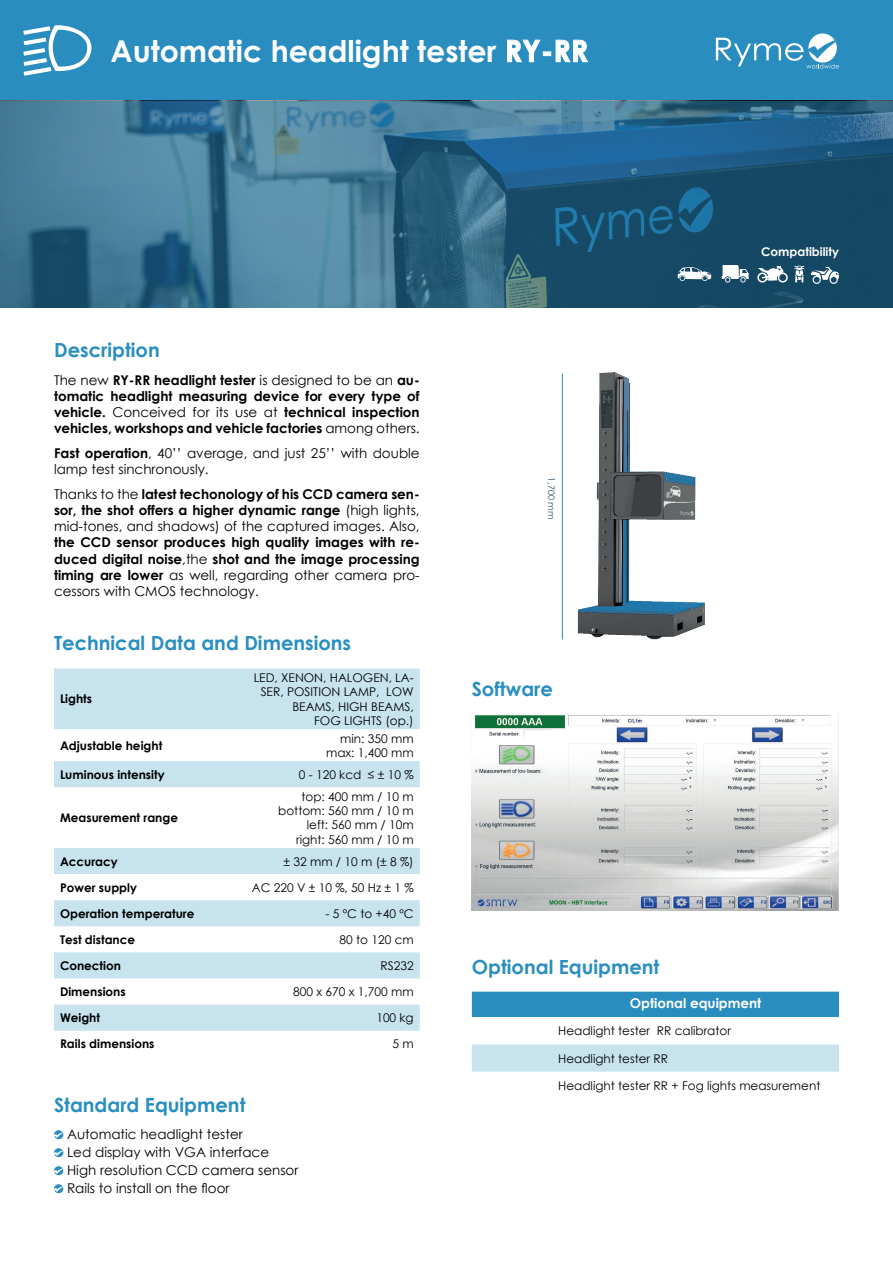
<style>
.page{position:relative;width:893px;height:1263px;background:#fff}
.page>*{position:absolute;margin:0;border:0;box-sizing:border-box;transform-origin:0 0}
.t1{font:700 30px "Century Gothic";color:#fff}
.t2{font:700 19.5px "Century Gothic";color:#298ec0}
.t3{font:700 13.5px/16.2px "Century Gothic";color:#000;text-align:justify}
.t4{font:13.5px/18px "Century Gothic";color:#000}
.t5{font:700 13.5px "Century Gothic";color:#fff}
.t6{font:12px/14.4px "Century Gothic";color:#000;text-align:right}
.t7{font:700 12px "Century Gothic";color:#000}
.t8{font:700 12px "Century Gothic";color:#fff}
.t9{font:9px "Century Gothic";color:#28556d}
.s1{font-weight:400}
.s2{font-weight:700}
</style>
<div class="page">
<div style="left:0;top:0;width:893px;height:101px;background:#2a8dbf"></div>
<svg style="left:716px;top:33px;width:123px;height:36px"></svg>
<svg style="left:0;top:101px;width:893px;height:207px;background:#326988"></svg>
<img style="left:561px;top:372px;width:144px;height:268px">
<svg style="left:722px;top:265px;width:27px;height:18px"></svg>
<svg style="left:757px;top:266px;width:31px;height:17px"></svg>
<svg style="left:794px;top:266px;width:10px;height:17px"></svg>
<svg style="left:678px;top:267px;width:33px;height:14px"></svg>
<svg style="left:811px;top:267px;width:28px;height:17px"></svg>
<svg style="left:23px;top:25px;width:69px;height:51px"></svg>
<svg style="left:54px;top:1130px;width:9px;height:9px"></svg>
<svg style="left:54px;top:1148px;width:9px;height:9px"></svg>
<svg style="left:54px;top:1166px;width:9px;height:9px"></svg>
<svg style="left:54px;top:1184px;width:9px;height:9px"></svg>
<svg style="left:54px;top:761px;width:366px;height:270px"></svg>
<svg style="left:472px;top:992px;width:367px;height:80px"></svg>
<div style="left:54px;top:668px;width:366px;height:61px;background:#c6e3ee"></div>
<img style="left:472px;top:714px;width:367px;height:196px">
<hr style="left:562px;top:374px;width:1px;height:266px;background:#298dbf">
<h1 class="t1" style="left:111px;top:28px;width:479px">Automatic headlight tester RY-RR</h1>
<h2 class="t2" style="left:54px;top:335px;width:107px">Description</h2>
<p class="t3" style="left:54px;top:371px;width:367px"><span class="s1">The new</span> RY-RR headlight tester <span class="s1">is designed to be an</span> au&shy;tomatic headlight measuring device for every type of vehicle. <span class="s1">Conceived for its use at</span> technical inspection vehicles, workshops and vehicle factories <span class="s1">among others.</span></p>
<p class="t4" style="left:54px;top:445px;width:367px;line-height:16.2px"><span class="s2">Fast operation</span>, 40’’ average, and just 25’’ with double lamp test sinchronously.</p>
<p class="t3" style="left:54px;top:485px;width:367px"><span class="s1">Thanks to the</span> latest techonology of his CCD camera sen&shy;sor, the shot offers a higher dynamic range <span class="s1">(high lights, mid-tones, and shadows) of the captured images. Also,</span></p>
<p class="t3" style="left:54px;top:534px;width:367px">the CCD sensor produces high quality images with re&shy;duced digital noise<span class="s1">,the</span> shot and the image processing timing are lower <span class="s1">as well, regarding other camera pro&shy;cessors with CMOS technology.</span></p>
<h2 class="t2" style="left:54px;top:628px;width:299px">Technical Data and Dimensions</h2>
<p class="t7" style="left:60px;top:690px;width:34px">Lights</p>
<p class="t6" style="left:254px;top:670px;width:162px">LED, XENON, HALOGEN, LA-<br>SER, POSITION LAMP, LOW<br>BEAMS, HIGH BEAMS,<br>FOG LIGHTS (op.)</p>
<p class="t7" style="left:60px;top:736px;width:104px">Adjustable height</p>
<p class="t6" style="left:326px;top:731px;width:89px">min: 350 mm max: 1,400 mm</p>
<p class="t7" style="left:60px;top:765px;width:106px">Luminous intensity</p>
<p class="t6" style="left:299px;top:767px;width:116px">0 - 120 kcd ≤ ± 10 %</p>
<p class="t7" style="left:60px;top:809px;width:120px">Measurement range</p>
<p class="t6" style="left:278px;top:789px;width:137px">top: 400 mm / 10 m bottom: 560 mm / 10 m left: 560 mm / 10m right: 560 mm / 10 m</p>
<p class="t9" style="left:558px;top:477px;width:43px;rotate:90deg">1,700 mm</p>
<h2 class="t2" style="left:472px;top:674px;width:83px">Software</h2>
<p class="t8" style="left:761px;top:243px;width:79px">Compatibility</p>
<p class="t7" style="left:60px;top:852px;width:59px">Accuracy</p>
<p class="t6" style="left:284px;top:854px;width:132px">± 32 mm / 10 m (± 8 %)</p>
<p class="t7" style="left:60px;top:878px;width:79px">Power supply</p>
<p class="t6" style="left:252px;top:880px;width:163px">AC 220 V ± 10 %, 50 Hz ± 1 %</p>
<p class="t7" style="left:60px;top:904px;width:136px">Operation temperature</p>
<p class="t6" style="left:326px;top:906px;width:90px">- 5 ºC to +40 ºC</p>
<p class="t7" style="left:60px;top:930px;width:77px">Test distance</p>
<p class="t6" style="left:340px;top:932px;width:76px">80 to 120 cm</p>
<p class="t7" style="left:60px;top:956px;width:62px">Conection</p>
<p class="t6" style="left:380px;top:958px;width:35px">RS232</p>
<p class="t7" style="left:60px;top:982px;width:67px">Dimensions</p>
<p class="t6" style="left:293px;top:984px;width:122px">800 x 670 x 1,700 mm</p>
<p class="t7" style="left:60px;top:1009px;width:42px">Weight</p>
<p class="t6" style="left:376px;top:1010px;width:39px">100 kg</p>
<p class="t7" style="left:60px;top:1035px;width:96px">Rails dimensions</p>
<p class="t6" style="left:392px;top:1036px;width:23px">5 m</p>
<h2 class="t2" style="left:54px;top:1090px;width:193px">Standard Equipment</h2>
<p class="t4" style="left:67px;top:1125px;width:233px">Automatic headlight tester<br>Led display with VGA interface<br>High resolution CCD camera sensor<br>Rails to install on the floor</p>
<h2 class="t2" style="left:472px;top:952px;width:189px">Optional Equipment</h2>
<p class="t5" style="left:630px;top:993px;width:133px">Optional equipment</p>
<p class="t6" style="left:558px;top:1023px;width:174px">Headlight tester RR calibrator</p>
<p class="t6" style="left:558px;top:1051px;width:111px">Headlight tester RR</p>
<p class="t6" style="left:558px;top:1078px;width:264px">Headlight tester RR + Fog lights measurement</p>
</div>
